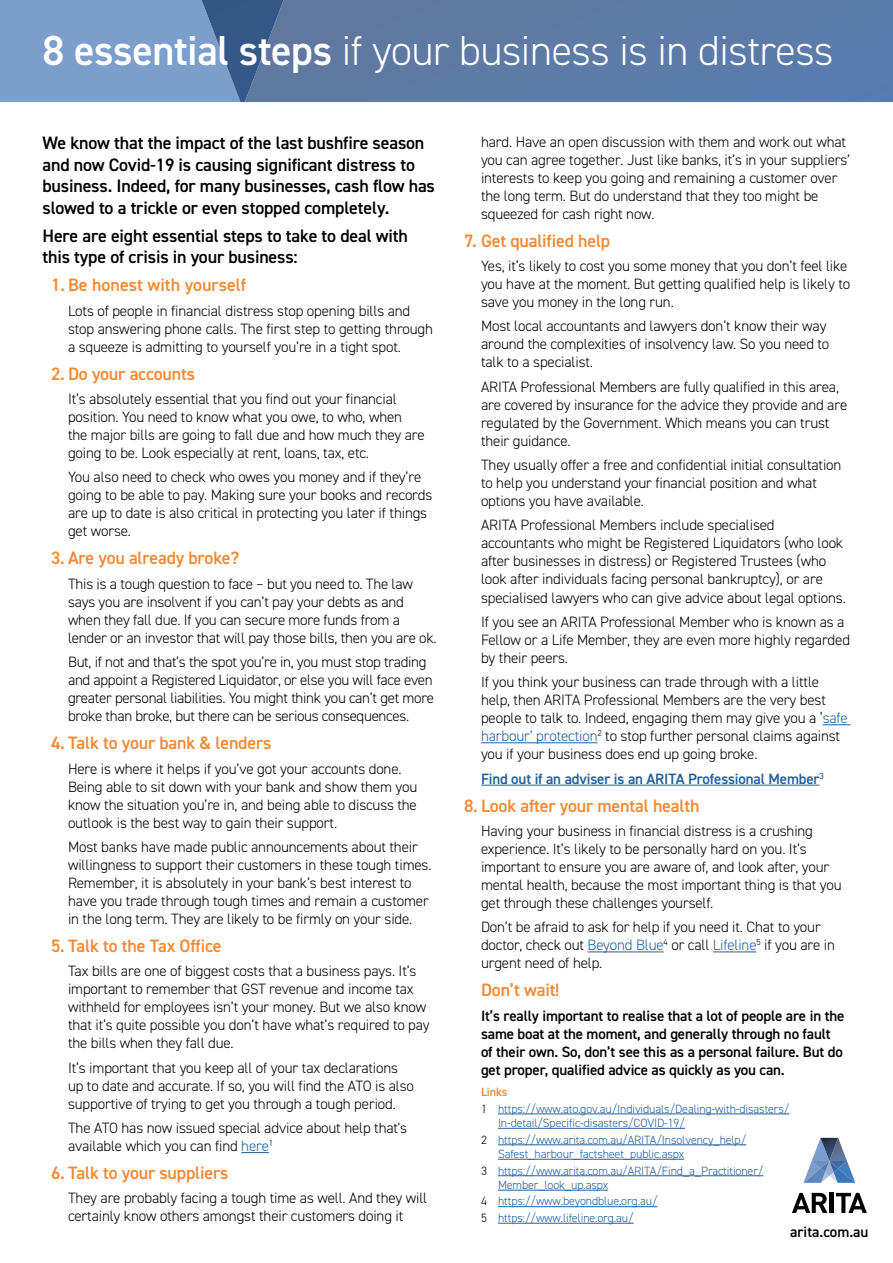
<style>
.page{position:relative;width:893px;height:1263px;background:#fff}
.page>*{position:absolute;margin:0;border:0;box-sizing:border-box;transform-origin:0 0}
.t1{font:300 42px "DIN2014";letter-spacing:-.01em;color:#fff}
.t2{font:600 18px/21.6px "DIN2014";letter-spacing:-.01em;color:#000}
.t3{font:600 18px "DIN2014";letter-spacing:-.01em;color:#f68933}
.t4{font:300 15px/18px "DIN2014";letter-spacing:-.01em;color:#000}
.t5{font:600 15px/18px "DIN2014";letter-spacing:-.01em;color:#000}
.t6{font:600 15px "DIN2014";letter-spacing:-.01em;color:#215e9e}
.t7{font:300 12px/16.5px "DIN2014";letter-spacing:-.01em;color:#215e9e}
.s1{font-weight:600}
.s2{color:#215e9e}
.s3{font-weight:600;color:#f68933}
.s4{color:#000}
</style>
<div class="page">
<svg style="left:241px;top:1152px;width:28px;height:1px"></svg>
<svg style="left:823px;top:724px;width:27px;height:1px"></svg>
<hr style="left:481px;top:742px;width:116px;height:1px;background:#215e9e">
<hr style="left:481px;top:785px;width:338px;height:1px;background:#215e9e">
<hr style="left:588px;top:951px;width:76px;height:1px;background:#215e9e">
<hr style="left:713px;top:951px;width:43px;height:1px;background:#215e9e">
<hr style="left:498px;top:1113px;width:291px;height:1px;background:#215e9e">
<hr style="left:498px;top:1128px;width:187px;height:1px;background:#215e9e">
<hr style="left:498px;top:1144px;width:248px;height:1px;background:#215e9e">
<hr style="left:498px;top:1159px;width:186px;height:1px;background:#215e9e">
<hr style="left:498px;top:1175px;width:265px;height:1px;background:#215e9e">
<hr style="left:498px;top:1190px;width:110px;height:1px;background:#215e9e">
<hr style="left:498px;top:1206px;width:160px;height:1px;background:#215e9e">
<hr style="left:498px;top:1223px;width:136px;height:1px;background:#215e9e">
<div style="left:284px;top:0;width:609px;height:102px;background:#5d7ba7"></div>
<svg style="left:0;top:0;width:284px;height:102px;background:#6f90be"></svg>
<svg style="left:792px;top:1193px;width:35px;height:20px"></svg>
<hr style="left:830px;top:1193px;width:4px;height:20px;background:#000">
<svg style="left:836px;top:1193px;width:31px;height:20px"></svg>
<svg style="left:803px;top:1138px;width:52px;height:45px"></svg>
<h1 class="t1" style="left:43px;top:25px;width:793px"><span class="s1">8 essential steps</span> if your business is in distress</h1>
<p class="t2" style="left:43px;top:131px;width:394px">We know that the impact of the last bushfire season and now Covid-19 is causing significant distress to business. Indeed, for many businesses, cash flow has slowed to a trickle or even stopped completely.</p>
<p class="t2" style="left:43px;top:224px;width:367px">Here are eight essential steps to take to deal with this type of crisis in your business:</p>
<p class="t3" style="left:51px;top:273px;width:197px">1. Be honest with yourself</p>
<p class="t4" style="left:68px;top:302px;width:367px">Lots of people in financial distress stop opening bills and stop answering phone calls. The first step to getting through a squeeze is admitting to yourself you’re in a tight spot.</p>
<p class="t3" style="left:51px;top:361px;width:146px">2. Do your accounts</p>
<p class="t4" style="left:68px;top:390px;width:358px">It’s absolutely essential that you find out your financial position. You need to know what you owe, to who, when the major bills are going to fall due and how much they are going to be. Look especially at rent, loans, tax, etc.</p>
<p class="t4" style="left:68px;top:468px;width:366px">You also need to check who owes you money and if they’re going to be able to pay. Making sure your books and records are up to date is also critical in protecting you later if things get worse.</p>
<p class="t3" style="left:51px;top:546px;width:190px">3. Are you already broke?</p>
<p class="t4" style="left:68px;top:575px;width:370px">This is a tough question to face – but you need to. The law says you are insolvent if you can’t pay your debts as and when they fall due. If you can secure more funds from a lender or an investor that will pay those bills, then you are ok.</p>
<p class="t4" style="left:68px;top:653px;width:368px">But, if not and that’s the spot you’re in, you must stop trading and appoint a Registered Liquidator, or else you will face even greater personal liabilities. You might think you can’t get more broke than broke, but there can be serious consequences.</p>
<p class="t3" style="left:51px;top:731px;width:222px">4. Talk to your bank &amp; lenders</p>
<p class="t4" style="left:68px;top:759px;width:351px">Here is where it helps if you’ve got your accounts done.<br>Being able to sit down with your bank and show them you know the situation you’re in, and being able to discuss the outlook is the best way to gain their support.</p>
<p class="t4" style="left:68px;top:838px;width:365px">Most banks have made public announcements about their willingness to support their customers in these tough times.<br>Remember, it is absolutely in your bank’s best interest to have you trade through tough times and remain a customer in the long term. They are likely to be firmly on your side.</p>
<p class="t3" style="left:51px;top:934px;width:172px">5. Talk to the Tax Office</p>
<p class="t4" style="left:68px;top:962px;width:363px">Tax bills are one of biggest costs that a business pays. It’s important to remember that GST revenue and income tax withheld for employees isn’t your money. But we also know that it’s quite possible you don’t have what’s required to pay the bills when they fall due.</p>
<p class="t4" style="left:68px;top:1058px;width:347px">It’s important that you keep all of your tax declarations up to date and accurate. If so, you will find the ATO is also supportive of trying to get you through a tough period.</p>
<p class="t4" style="left:68px;top:1119px;width:340px">The ATO has now issued special advice about help that's available which you can find <span class="s2">here</span><sup>1</sup></p>
<p class="t3" style="left:51px;top:1161px;width:179px">6. Talk to your suppliers</p>
<p class="t4" style="left:68px;top:1189px;width:361px">They are probably facing a tough time as well. And they will certainly know others amongst their customers doing it</p>
<p class="t4" style="left:481px;top:132px;width:371px">hard. Have an open discussion with them and work out what you can agree together. Just like banks, it’s in your suppliers’ interests to keep you going and remaining a customer over the long term. But do understand that they too might be squeezed for cash right now.</p>
<p class="t3" style="left:464px;top:228px;width:148px">7. Get qualified help</p>
<p class="t4" style="left:481px;top:257px;width:371px">Yes, it’s likely to cost you some money that you don’t feel like you have at the moment. But getting qualified help is likely to save you money in the long run.</p>
<p class="t4" style="left:481px;top:317px;width:350px">Most local accountants and lawyers don’t know their way around the complexities of insolvency law. So you need to talk to a specialist.</p>
<p class="t4" style="left:481px;top:378px;width:368px">ARITA Professional Members are fully qualified in this area, are covered by insurance for the advice they provide and are regulated by the Government. Which means you can trust their guidance.</p>
<p class="t4" style="left:481px;top:456px;width:362px">They usually offer a free and confidential initial consultation to help you understand your financial position and what options you have available.</p>
<p class="t4" style="left:481px;top:516px;width:366px">ARITA Professional Members include specialised accountants who might be Registered Liquidators (who look after businesses in distress) or Registered Trustees (who look after individuals facing personal bankruptcy), or are specialised lawyers who can give advice about legal options.</p>
<p class="t4" style="left:481px;top:613px;width:371px">If you see an ARITA Professional Member who is known as a<br>Fellow or a Life Member, they are even more highly regarded by their peers.</p>
<p class="t4" style="left:481px;top:673px;width:368px">If you think your business can trade through with a little help, then ARITA Professional Members are the very best people to talk to. Indeed, engaging them may give you a ‘<span class="s2">safe harbour’ protection</span><sup>2</sup> to stop further personal claims against you if your business does end up going broke.</p>
<p class="t6" style="left:481px;top:768px;width:344px">Find out if an adviser is an ARITA Professional Member<sup>3</sup></p>
<p class="t3" style="left:464px;top:793px;width:237px">8. Look after your mental health</p>
<p class="t4" style="left:481px;top:822px;width:362px">Having your business in financial distress is a crushing experience. It’s likely to be personally hard on you. It’s important to ensure you are aware of, and look after, your mental health, because the most important thing is that you get through these challenges yourself.</p>
<p class="t4" style="left:481px;top:918px;width:356px">Don’t be afraid to ask for help if you need it. Chat to your doctor, check out <span class="s2">Beyond Blue</span><sup>4</sup> or call <span class="s2">Lifeline</span><sup>5</sup> if you are in urgent need of help.</p>
<p class="t3" style="left:481px;top:978px;width:80px">Don’t wait!</p>
<p class="t5" style="left:481px;top:1006px;width:365px">It’s really important to realise that a lot of people are in the same boat at the moment, and generally through no fault of their own. So, don’t see this as a personal failure. But do get proper, qualified advice as quickly as you can.</p>
<p class="t7" style="left:481px;top:1084px;width:310px"><span class="s3">Links<br></span><span class="s4">1</span> https://www.ato.gov.au/Individuals/Dealing-with-disasters/</p>
<p class="t7" style="left:481px;top:1115px;width:267px;text-indent:17px">In-detail/Specific-disasters/COVID-19/<br><span class="s4">2</span> https://www.arita.com.au/ARITA/Insolvency_help/</p>
<p class="t7" style="left:481px;top:1146px;width:284px;text-indent:17px">Safest_harbour_factsheet_public.aspx<br><span class="s4">3</span> https://www.arita.com.au/ARITA/Find_a_Practitioner/</p>
<p class="t7" style="left:481px;top:1176px;width:178px;text-indent:17px">Member_look_up.aspx<br><span class="s4">4</span> https://www.beyondblue.org.au/<br><span class="s4">5</span> https://www.lifeline.org.au/</p>
<p class="t5" style="left:790px;top:1223px;width:80px">arita.com.au</p>
</div>
